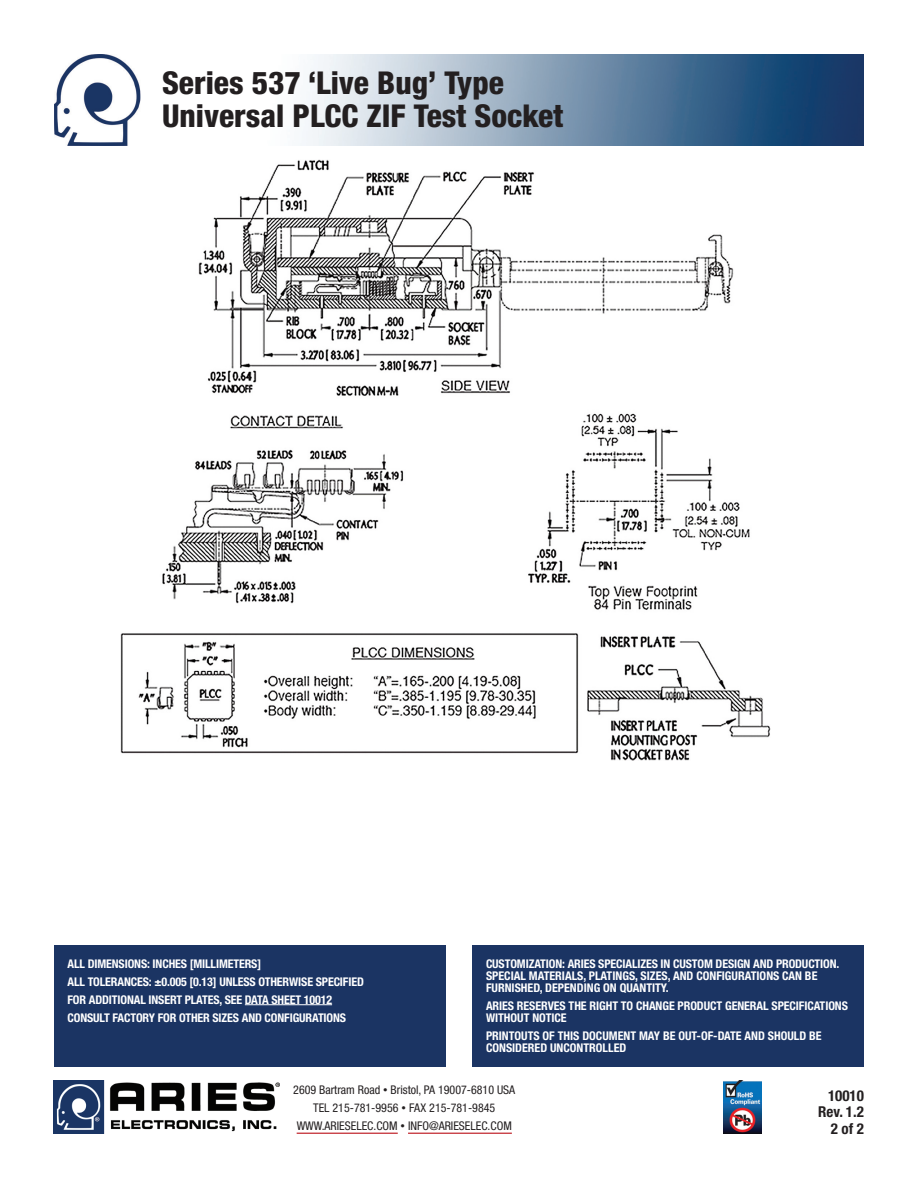
<style>
.page{position:relative;width:918px;height:1188px;background:#fff}
.page>*{position:absolute;margin:0;border:0;box-sizing:border-box;transform-origin:0 0}
.headline{font:800 condensed 31.5px "Helvetica Neue";color:#231f20}
.t1{font:700 condensed 15px/16.5px "Helvetica Neue";color:#231f20;text-align:right}
.t2{font:700 condensed 12px/12px "Helvetica Neue";letter-spacing:-.01em;color:#fff}
.t3{font:condensed 12px/18px "Helvetica Neue";color:#231f20;text-align:center}
.s1{font-size:9px}
</style>
<div class="page">
<img style="left:54px;top:54px;width:810px;height:92px">
<hr style="left:297px;top:1133px;width:101px;height:1px;background:#bb1018">
<hr style="left:408px;top:1133px;width:104px;height:1px;background:#bb1018">
<img style="left:54px;top:1080px;width:225px;height:54px">
<img style="left:724px;top:1080px;width:37px;height:54px">
<div style="left:54px;top:945px;width:392px;height:121px;background:#1b3463"></div>
<hr style="left:245px;top:1004px;width:87px;height:1px;background:#fff">
<div style="left:473px;top:945px;width:391px;height:121px;background:#1b3463"></div>
<img style="left:120px;top:159px;width:651px;height:602px">
<p class="headline" style="left:162px;top:63px;width:343px">Series 537 ‘Live Bug’ Type</p>
<p class="headline" style="left:162px;top:96px;width:403px">Universal PLCC ZIF Test Socket</p>
<p class="t2" style="left:68px;top:954px;width:298px;line-height:18px">ALL DIMENSIONS: INCHES [MILLIMETERS]<br>ALL TOLERANCES: ±0.005 [0.13] UNLESS OTHERWISE SPECIFIED FOR ADDITIONAL INSERT PLATES, SEE DATA SHEET 10012<br>CONSULT FACTORY FOR OTHER SIZES AND CONFIGURATIONS</p>
<p class="t2" style="left:486px;top:957px;width:355px">CUSTOMIZATION: ARIES SPECIALIZES IN CUSTOM DESIGN AND PRODUCTION.<br>SPECIAL MATERIALS, PLATINGS, SIZES, AND CONFIGURATIONS CAN BE<br>FURNISHED, DEPENDING ON QUANTITY.</p>
<p class="t2" style="left:486px;top:999px;width:364px">ARIES RESERVES THE RIGHT TO CHANGE PRODUCT GENERAL SPECIFICATIONS<br>WITHOUT NOTICE</p>
<p class="t2" style="left:486px;top:1029px;width:337px">PRINTOUTS OF THIS DOCUMENT MAY BE OUT-OF-DATE AND SHOULD BE<br>CONSIDERED UNCONTROLLED</p>
<p class="t3" style="left:293px;top:1081px;width:223px">2609 Bartram Road <span class="s1">•</span> Bristol, PA 19007-6810 USA<br>TEL 215-781-9956 <span class="s1">•</span> FAX 215-781-9845<br>WWW.ARIESELEC.COM <span class="s1">•</span> INFO@ARIESELEC.COM</p>
<p class="t1" style="left:818px;top:1087px;width:47px">10010<br>Rev. 1.2<br>2 of 2</p>
</div>
